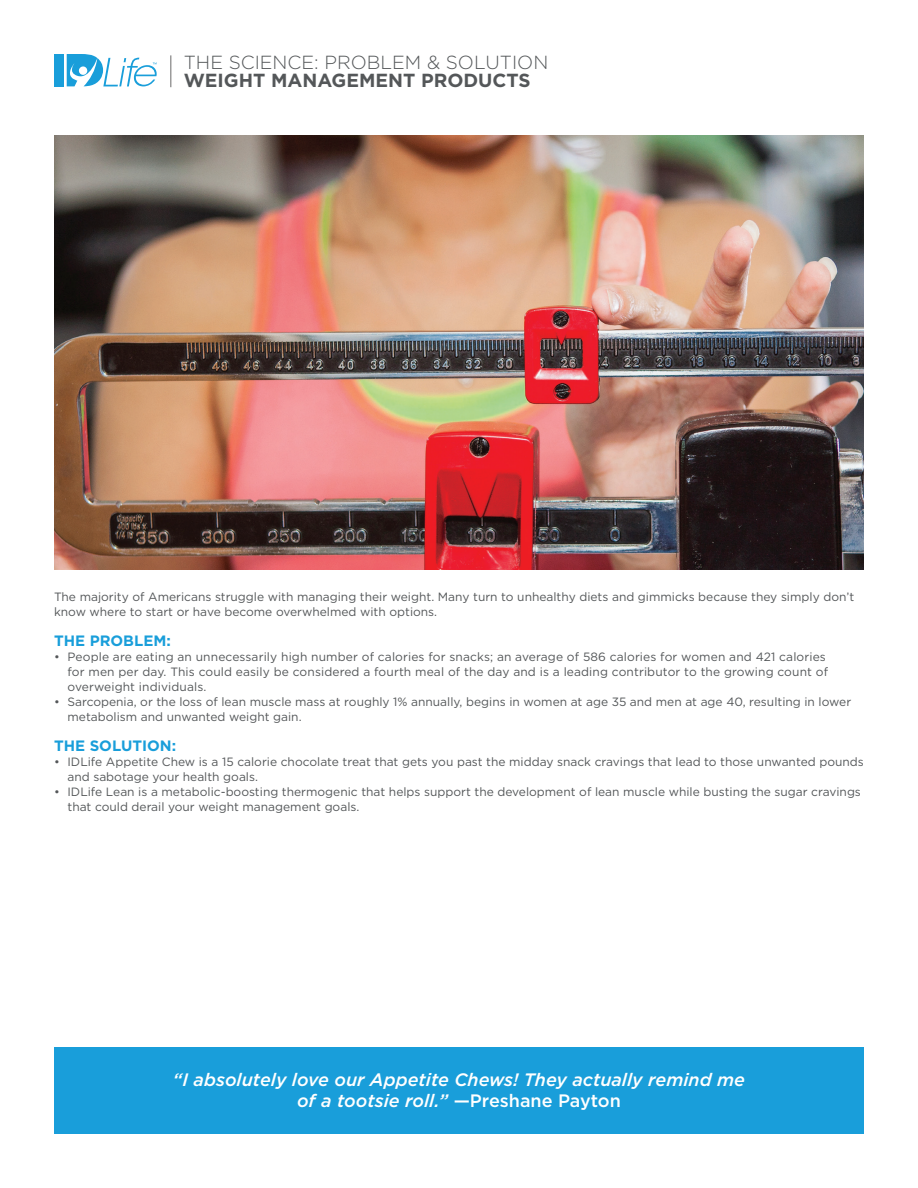
<style>
.page{position:relative;width:918px;height:1188px;background:#fff}
.page>*{position:absolute;margin:0;border:0;box-sizing:border-box;transform-origin:0 0}
.t1{font:300 18.9px "Gotham";color:#545759}
.t2{font:700 18.9px "Gotham";color:#545759}
.t3{font:italic 500 18px/21px "Gotham";color:#fff;text-align:center}
.t4{font:700 15px "Gotham";color:#199eda}
.t5{font:12px/15px "Gotham";color:#545759}
.s1{font-style:normal}
</style>
<div class="page">
<div style="left:54px;top:1048px;width:810px;height:86px;background:#199eda"></div>
<div style="left:54px;top:54px;width:10px;height:32px;background:#199eda"></div>
<svg style="left:67px;top:54px;width:90px;height:32px"></svg>
<hr style="left:170px;top:55px;width:1px;height:32px;background:#9a9999">
<img style="left:54px;top:135px;width:810px;height:434px">
<h1 class="t1" style="left:184px;top:51px;width:366px">THE SCIENCE: PROBLEM &amp; SOLUTION</h1>
<h1 class="t2" style="left:184px;top:68px;width:348px">WEIGHT MANAGEMENT PRODUCTS</h1>
<p class="t5" style="left:54px;top:589px;width:802px">The majority of Americans struggle with managing their weight. Many turn to unhealthy diets and gimmicks because they simply don’t know where to start or have become overwhelmed with options.</p>
<p class="t4" style="left:54px;top:631px;width:118px">THE PROBLEM:</p>
<p class="t5" style="left:68px;top:649px;width:762px;text-indent:-14px">• People are eating an unnecessarily high number of calories for snacks; an average of 586 calories for women and 421 calories for men per day. This could easily be considered a fourth meal of the day and is a leading contributor to the growing count of overweight individuals.</p>
<p class="t5" style="left:68px;top:694px;width:785px;text-indent:-14px">• Sarcopenia, or the loss of lean muscle mass at roughly 1% annually, begins in women at age 35 and men at age 40, resulting in lower metabolism and unwanted weight gain.</p>
<p class="t4" style="left:54px;top:736px;width:124px">THE SOLUTION:</p>
<p class="t5" style="left:68px;top:754px;width:798px;text-indent:-14px">• IDLife Appetite Chew is a 15 calorie chocolate treat that gets you past the midday snack cravings that lead to those unwanted pounds and sabotage your health goals.</p>
<p class="t5" style="left:68px;top:784px;width:795px;text-indent:-14px">• IDLife Lean is a metabolic-boosting thermogenic that helps support the development of lean muscle while busting the sugar cravings that could derail your weight management goals.</p>
<h2 class="t3" style="left:173px;top:1069px;width:574px">“I absolutely love our Appetite Chews! They actually remind me of a tootsie roll.” <span class="s1">—Preshane Payton</span></h2>
</div>
